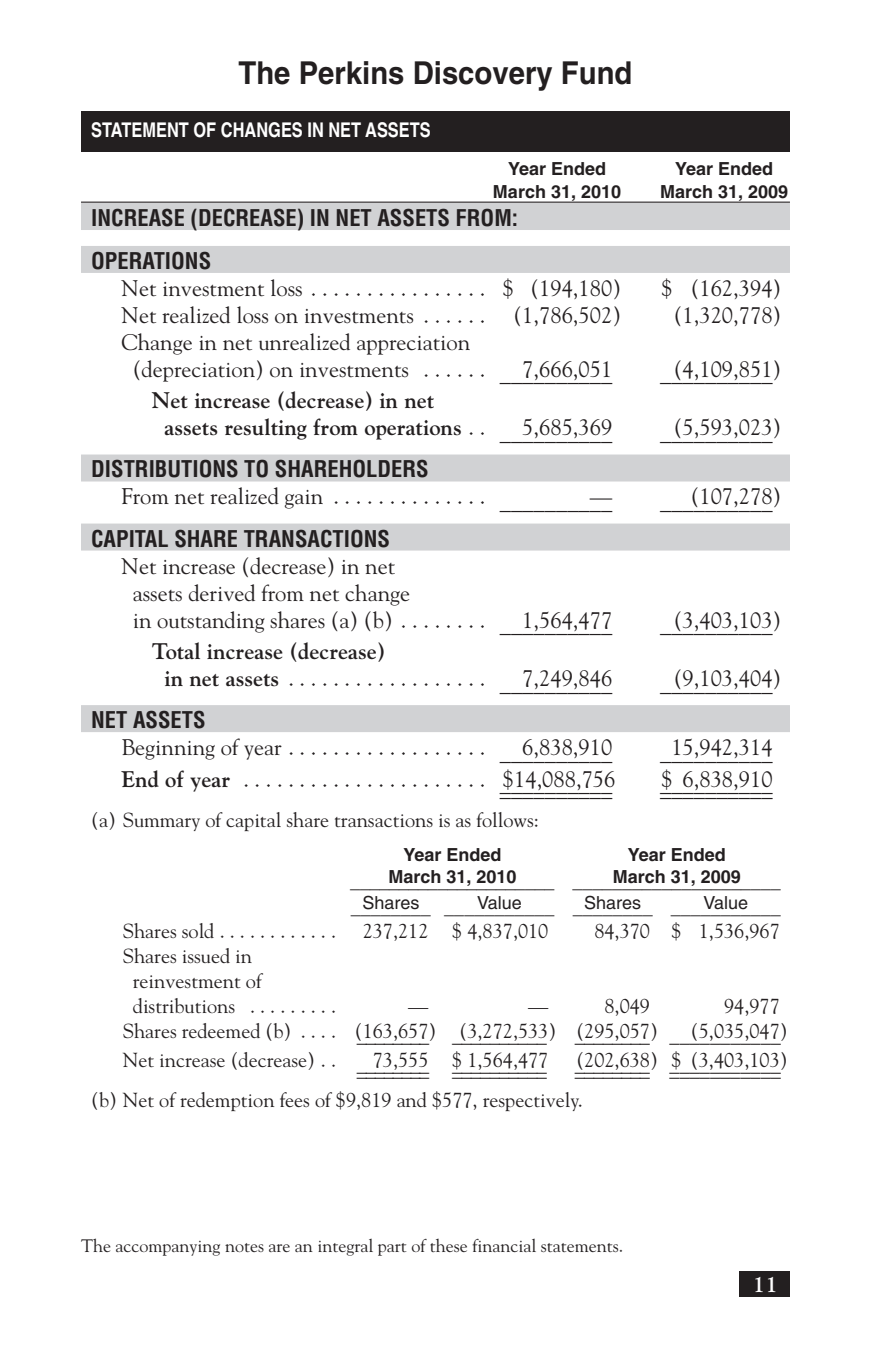
<style>
.page{position:relative;width:871px;height:1357px;background:#fff}
.page>*{position:absolute;margin:0;border:0;box-sizing:border-box;transform-origin:0 0}
.t1{font:700 31.5px "Helvetica";color:#231f20;scale:.93 1}
.t2{font:22.5px/27px "Goudy";color:#231f20}
.t3{font:700 condensed 22.5px/43px "Helvetica";color:#231f20}
.t4{font:700 22.5px/27px "Goudy";color:#231f20}
.t5{font:700 22.5px "Goudy";color:#fff}
.t6{font:20.25px/24.8px "Goudy";color:#231f20}
.t7{font:700 20.25px "Helvetica";color:#fff;scale:.81 1}
.t8{font:18px/26.6px "Helvetica";color:#231f20}
.t9{font:18px "Goudy";color:#231f20}
.t10{font:700 18px "Helvetica";color:#231f20}
.s1{font-weight:400}
.s2{font-weight:700}
</style>
<div class="page">
<div style="left:739px;top:1271px;width:51px;height:25px;background:#231f20"></div>
<hr style="left:81px;top:202px;width:709px;height:1px;background:#231f20">
<div style="left:81px;top:203px;width:709px;height:27px;background:#d1d2d4"></div>
<div style="left:81px;top:246px;width:709px;height:27px;background:#d1d2d4"></div>
<div style="left:81px;top:454px;width:709px;height:27px;background:#d1d2d4"></div>
<div style="left:81px;top:523px;width:709px;height:27px;background:#d1d2d4"></div>
<div style="left:81px;top:705px;width:709px;height:27px;background:#d1d2d4"></div>
<div style="left:81px;top:111px;width:709px;height:41px;background:#231f20"></div>
<h1 class="t1" style="left:238px;top:61px;width:425px">The Perkins Discovery Fund</h1>
<p class="t7" style="left:91px;top:122px;width:421px">STATEMENT OF CHANGES IN NET ASSETS</p>
<p class="t10" style="left:508px;top:162px;width:100px">Year Ended</p>
<p class="t10" style="left:675px;top:162px;width:100px">Year Ended</p>
<p class="t10" style="left:493px;top:185px;width:130px">March 31, 2010</p>
<p class="t10" style="left:660px;top:185px;width:130px">March 31, 2009</p>
<p class="t3" style="left:91px;top:197px;width:428px">INCREASE (DECREASE) IN NET ASSETS FROM:<br>OPERATIONS</p>
<p class="t2" style="left:122px;top:275px;width:501px">Net investment loss . . . . . . . . . . . . . . . . $ (194,180)</p>
<p class="t2" style="left:661px;top:275px;width:121px">$ (162,394)</p>
<p class="t2" style="left:121px;top:302px;width:365px">Net realized loss on investments . . . . . .</p>
<p class="t2" style="left:513px;top:302px;width:109px">(1,786,502)</p>
<p class="t2" style="left:674px;top:302px;width:109px">(1,320,778)</p>
<p class="t2" style="left:133px;top:329px;width:481px;text-indent:-11px">Change in net unrealized appreciation<br>(depreciation) on investments . . . . . . __7_,_6_6_6_,0_5_1_</p>
<p class="t2" style="left:660px;top:356px;width:123px">_ _( 4_ ,_1_0_9_, 8_ 5_ 1_ )</p>
<p class="t4" style="left:164px;top:387px;width:449px;text-indent:-13px">Net increase (decrease) in net<br>assets resulting from operations <span class="s1">. . __5_,_6_8_5_,3_6_9_</span></p>
<p class="t2" style="left:660px;top:414px;width:123px">_ _( _5 _, 5_9_3_, _0 _2 _3 )</p>
<p class="t3" style="left:91px;top:448px;width:339px">DISTRIBUTIONS TO SHAREHOLDERS</p>
<p class="t2" style="left:121px;top:483px;width:492px">From net realized gain . . . . . . . . . . . . . . ________—__</p>
<p class="t2" style="left:660px;top:488px;width:123px">_ _ _(_1_0_7_, 2_ 7_ 8_ )</p>
<p class="t3" style="left:91px;top:517px;width:300px">CAPITAL SHARE TRANSACTIONS</p>
<p class="t2" style="left:133px;top:552px;width:481px;text-indent:-11px">Net increase (decrease) in net<br>assets derived from net change<br>in outstanding shares (a) (b) . . . . . . . . __1_,_5_6_4_,4_7_7_</p>
<p class="t2" style="left:660px;top:606px;width:123px">_ _( 3_ ,_4_0_3_, 1_ 0_ 3_ )</p>
<p class="t2" style="left:164px;top:638px;width:449px;text-indent:-13px"><span class="s2">Total increase (decrease)<br>in net assets</span> . . . . . . . . . . . . . . . . . . __7_,_2_4_9_,8_4_6_</p>
<p class="t2" style="left:660px;top:665px;width:123px">_ _( _9 _, 1_0_3_, _4 _0 _4 )</p>
<p class="t3" style="left:91px;top:699px;width:116px">NET ASSETS</p>
<p class="t2" style="left:122px;top:734px;width:492px">Beginning of year . . . . . . . . . . . . . . . . . . __6_,_8_3_8_,9_1_0_</p>
<p class="t2" style="left:660px;top:736px;width:114px">_ 1_ 5_ ,_9_4_2_, 3_ 1_ 4_</p>
<p class="t2" style="left:122px;top:765px;width:495px"><span class="s2">End of year</span> . . . . . . . . . . . . . . . . . . . . . . __$__1__4__,0__8__8__,__7__5__6</p>
<p class="t2" style="left:660px;top:770px;width:114px">__$ __ 6__ ,__8__3__8__, 9__ 1__ 0__</p>
<p class="t6" style="left:91px;top:808px;width:449px">(a) Summary of capital share transactions is as follows:</p>
<p class="t10" style="left:403px;top:848px;width:100px">Year Ended</p>
<p class="t8" style="left:350px;top:843px;width:432px;text-indent:277px"><span class="s2">Year Ended </span>____<sup>M</sup>__<sup>a</sup>_<sup>r</sup>_<sup>c</sup>_<sup>h</sup>_<sup>3</sup>_<sup>1</sup>_<sup>,</sup>_<sup>2</sup>__<sup>0</sup>_<sup>1</sup>_<sup>0</sup>____ _____<sup>M</sup>_<sup>a</sup>_<sup>r</sup>_<sup>c</sup>_<sup>h</sup>_<sup>3</sup>_<sup>1</sup>_<sup>,</sup>_<sup>2</sup>_<sup>0</sup>_<sup>0</sup>_<sup>9</sup>_____ _ _S_h_a_r e_ s_ _ _ _ _ _V_a_l u_e_ _ _ _ _ _S_h_a_r e_ s_ _ _ _ _ _V_a_l u_e_ _ _ _</p>
<p class="t6" style="left:123px;top:919px;width:215px">Sharessold............</p>
<p class="t6" style="left:363px;top:919px;width:187px">237,212 $ 4,837,010</p>
<p class="t6" style="left:594px;top:919px;width:187px">84,370 $ 1,536,967</p>
<p class="t6" style="left:133px;top:944px;width:205px;text-indent:-10px">Shares issued in reinvestment of distributions . . . . . . . . .</p>
<p class="t6" style="left:123px;top:993px;width:666px;text-indent:601px">94,977<br>Shares redeemed (b) . . . . (_1_6_3__,6_5_7_) _(_3_,_2_7_2_,_5_3_3) _(_2_9_5_,0_5__7) ___(5_,_0_3_5_,0_4_7_)</p>
<p class="t6" style="left:123px;top:1047px;width:427px">Net increase (decrease) . . __7_3__,5_5_5_ _$_1_,_5_6_4_,_4_7_7</p>
<p class="t6" style="left:575px;top:1047px;width:214px">_( _2_0_2_, 6_3__8 ) _$_ _( 3_,_4_0_3_, 1_0_3_)</p>
<p class="t6" style="left:357px;top:1056px;width:191px">________ __________</p>
<p class="t6" style="left:408px;top:993px;width:22px">—</p>
<p class="t6" style="left:528px;top:993px;width:22px">—</p>
<p class="t6" style="left:604px;top:993px;width:47px">8,049</p>
<p class="t6" style="left:91px;top:1053px;width:691px;line-height:31.5px;text-indent:483px">________ ___________ (b) Net of redemption fees of $9,819 and $577, respectively.</p>
<p class="t9" style="left:81px;top:1235px;width:544px">The accompanying notes are an integral part of these financial statements.</p>
<p class="t5" style="left:753px;top:1271px;width:27px">11</p>
</div>
